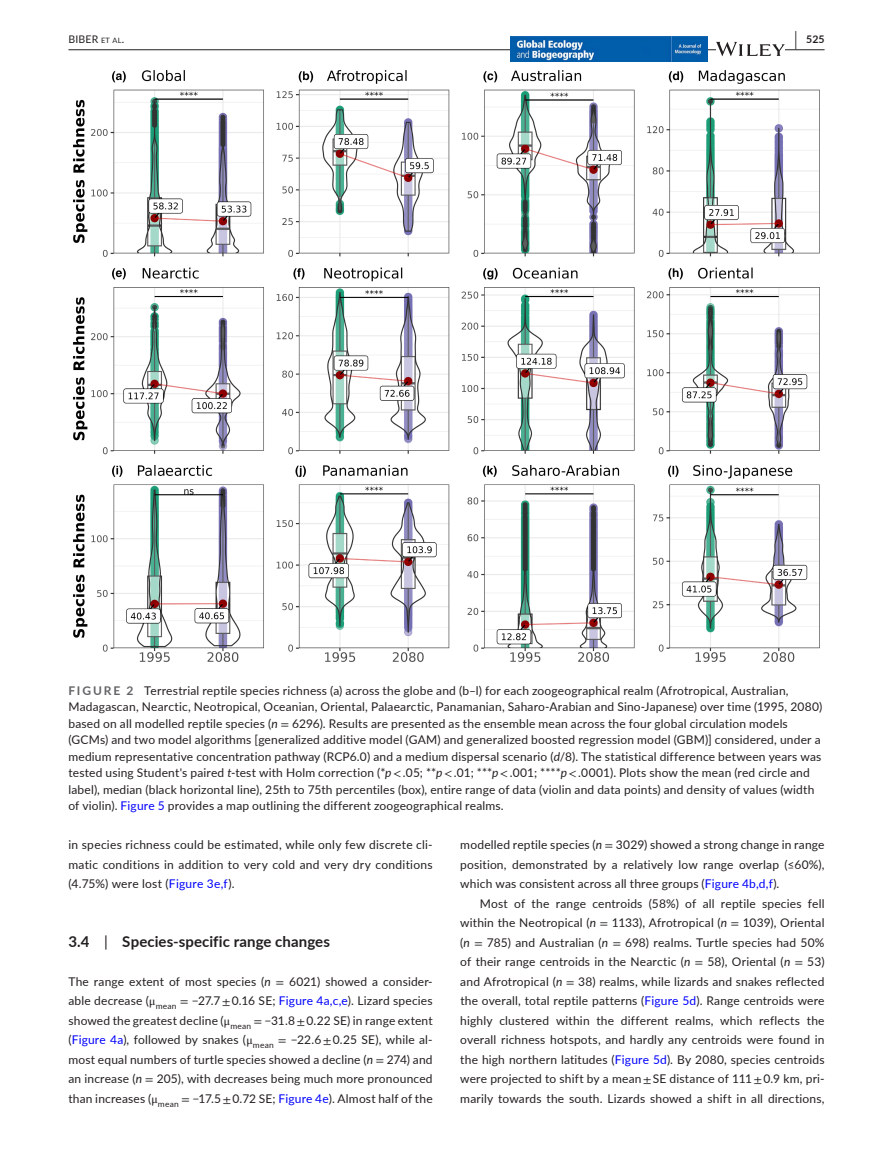
<style>
.page{position:relative;width:893px;height:1174px;background:#fff}
.page>*{position:absolute;margin:0;border:0;box-sizing:border-box;transform-origin:0 0}
.t1{font:700 15px "Lato";letter-spacing:.01em;color:#231f20}
.t2{font:12px/19.5px "Lato";letter-spacing:.015em;color:#231f20;text-align:justify}
.t3{font:10.5px "Lato";letter-spacing:.02em;color:#231f20}
.t4{font:700 10.5px "Lato";color:#231f20}
.s1{font-size:7.35px}
.s2{font-size:19.5px}
.s3{font-weight:700;color:#636366}
.s4{font-style:italic}
.s5{font-family:"STIX"}
.s6{color:#00f}
.s7{font-weight:400}
</style>
<div class="page">
<hr style="left:68px;top:49px;width:756px;height:1px;background:#231f20">
<img style="left:511px;top:36px;width:197px;height:26px">
<svg style="left:716px;top:42px;width:69px;height:14px"></svg>
<img style="left:73px;top:70px;width:747px;height:592px">
<p class="t3" style="left:68px;top:31px;width:57px">BIBER <span class="s1">et al</span>.</p>
<p class="t4" style="left:795px;top:31px;width:31px"><span class="s2">|</span> 525</p>
<p class="t2" style="left:68px;top:681px;width:755px;line-height:16.5px;text-align:left"><span class="s3">FIGURE 2</span> Terrestrial reptile species richness (a) across the globe and (b–l) for each zoogeographical realm (Afrotropical, Australian, Madagascan, Nearctic, Neotropical, Oceanian, Oriental, Palaearctic, Panamanian, Saharo-Arabian and Sino-Japanese) over time (1995, 2080) based on all modelled reptile species (<span class="s4">n</span> <span class="s5">=</span> 6296). Results are presented as the ensemble mean across the four global circulation models (GCMs) and two model algorithms [generalized additive model (GAM) and generalized boosted regression model (GBM)] considered, under a medium representative concentration pathway (RCP6.0) and a medium dispersal scenario (<span class="s4">d</span>/8). The statistical difference between years was tested using Student's paired <span class="s4">t</span>-test with Holm correction (*<span class="s4">p</span><span class="s5">&lt;</span> .05; **<span class="s4">p</span><span class="s5">&lt;</span> .01; ***<span class="s4">p</span><span class="s5">&lt;</span> .001; ****<span class="s4">p</span><span class="s5">&lt;</span> .0001). Plots show the mean (red circle and label), median (black horizontal line), 25th to 75th percentiles (box), entire range of data (violin and data points) and density of values (width of violin). <span class="s6">Figure 5</span> provides a map outlining the different zoogeographical realms.</p>
<p class="t2" style="left:68px;top:834px;width:366px">in species richness could be estimated, while only few discrete cli&shy;matic conditions in addition to very cold and very dry conditions (4.75%) were lost (<span class="s6">Figure 3e,f</span>).</p>
<p class="t1" style="left:68px;top:930px;width:263px">3.4 <span class="s7">|</span> Species-specific range changes</p>
<p class="t2" style="left:68px;top:971px;width:366px">The range extent of most species (<span class="s4">n</span> <span class="s5">=</span> 6021) showed a consider&shy;able decrease (<span class="s5">μ</span><sub>mean</sub> <span class="s5">=</span> −27.7 <span class="s5">±</span> 0.16 SE; <span class="s6">Figure 4a,c,e</span>). Lizard species showed the greatest decline (<span class="s5">μ</span><sub>mean</sub> <span class="s5">=</span> −31.8 <span class="s5">±</span> 0.22 SE) in range extent (<span class="s6">Figure 4a</span>), followed by snakes (<span class="s5">μ</span><sub>mean</sub> <span class="s5">=</span> −22.6 <span class="s5">±</span> 0.25 SE), while al&shy;most equal numbers of turtle species showed a decline (<span class="s4">n</span> <span class="s5">=</span> 274) and an increase (<span class="s4">n</span> <span class="s5">=</span> 205), with decreases being much more pronounced than increases (<span class="s5">μ</span><sub>mean</sub> <span class="s5">=</span> −17.5 <span class="s5">±</span> 0.72 SE; <span class="s6">Figure 4e</span>). Almost half of the</p>
<p class="t2" style="left:460px;top:834px;width:366px">modelled reptile species (<span class="s4">n</span> <span class="s5">=</span> 3029) showed a strong change in range position, demonstrated by a relatively low range overlap (≤60%), which was consistent across all three groups (<span class="s6">Figure 4b,d,f</span>).</p>
<p class="t2" style="left:460px;top:893px;width:366px;text-indent:20px">Most of the range centroids (58%) of all reptile species fell within the Neotropical (<span class="s4">n</span> <span class="s5">=</span> 1133), Afrotropical (<span class="s4">n</span> <span class="s5">=</span> 1039), Oriental (<span class="s4">n</span> <span class="s5">=</span> 785) and Australian (<span class="s4">n</span> <span class="s5">=</span> 698) realms. Turtle species had 50% of their range centroids in the Nearctic (<span class="s4">n</span> <span class="s5">=</span> 58), Oriental (<span class="s4">n</span> <span class="s5">=</span> 53) and Afrotropical (<span class="s4">n</span> <span class="s5">=</span> 38) realms, while lizards and snakes reflected the overall, total reptile patterns (<span class="s6">Figure 5d</span>). Range centroids were highly clustered within the different realms, which reflects the overall richness hotspots, and hardly any centroids were found in the high northern latitudes (<span class="s6">Figure 5d</span>). By 2080, species centroids were projected to shift by a mean <span class="s5">±</span> SE distance of 111 <span class="s5">±</span> 0.9 km, pri&shy;marily towards the south. Lizards showed a shift in all directions,</p>
</div>
